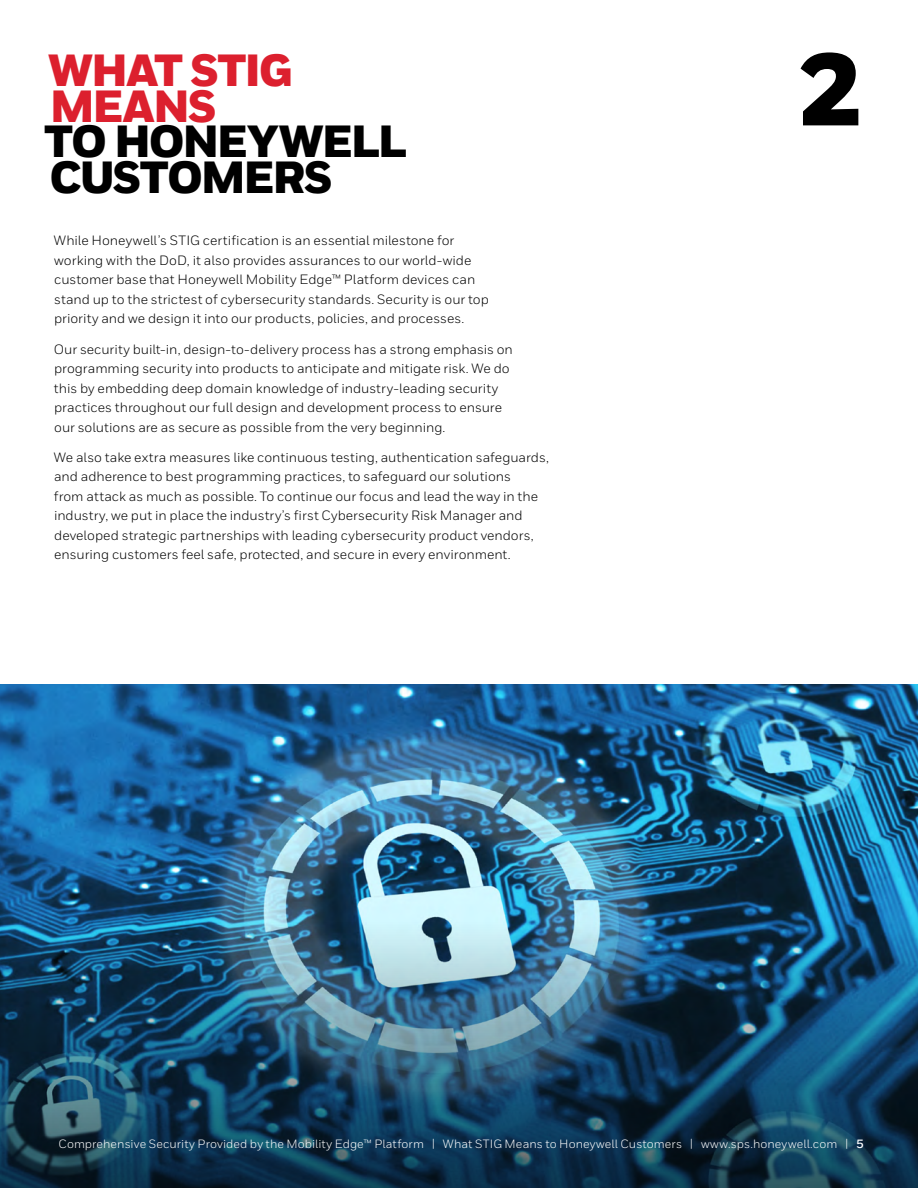
<style>
.page{position:relative;width:918px;height:1188px;background:#fff}
.page>*{position:absolute;margin:0;border:0;box-sizing:border-box;transform-origin:0 0}
.t1{font:900 102px "Honeywell Sans";color:#000}
.t2{font:900 45px/36px "Honeywell Sans";letter-spacing:-.045em;color:#000}
.t3{font:900 45px/36px "Honeywell Sans";letter-spacing:-.045em;color:#dc202e}
.t4{font:13.5px/19.5px "Honeywell Sans";color:#000}
.t5{font:12px "Honeywell Sans";letter-spacing:.005em;color:#fff}
.s1{font-weight:700}
</style>
<div class="page">
<img style="left:0;top:685px;width:918px;height:175px">
<img style="left:0;top:860px;width:918px;height:328px">
<h2 class="t3" style="left:48px;top:54px;width:246px">WHAT STIG<br>MEANS</h2>
<h2 class="t2" style="left:44px;top:125px;width:365px">TO HONEYWELL<br>CUSTOMERS</h2>
<p class="t4" style="left:54px;top:231px;width:436px">While Honeywell’s STIG certification is an essential milestone for working with the DoD, it also provides assurances to our world-wide customer base that Honeywell Mobility Edge™ Platform devices can stand up to the strictest of cybersecurity standards. Security is our top priority and we design it into our products, policies, and processes.</p>
<p class="t4" style="left:54px;top:339px;width:461px">Our security built-in, design-to-delivery process has a strong emphasis on programming security into products to anticipate and mitigate risk. We do this by embedding deep domain knowledge of industry-leading security practices throughout our full design and development process to ensure our solutions are as secure as possible from the very beginning.</p>
<p class="t4" style="left:54px;top:448px;width:497px">We also take extra measures like continuous testing, authentication safeguards, and adherence to best programming practices, to safeguard our solutions<br>from attack as much as possible. To continue our focus and lead the way in the industry, we put in place the industry’s first Cybersecurity Risk Manager and developed strategic partnerships with leading cybersecurity product vendors, ensuring customers feel safe, protected, and secure in every environment.</p>
<h1 class="t1" style="left:798px;top:27px;width:65px">2</h1>
<p class="t5" style="left:58px;top:1136px;width:807px">Comprehensive Security Provided by the Mobility Edge™ Platform | What STIG Means to Honeywell Customers | www.sps.honeywell.com | <span class="s1">5</span></p>
</div>
